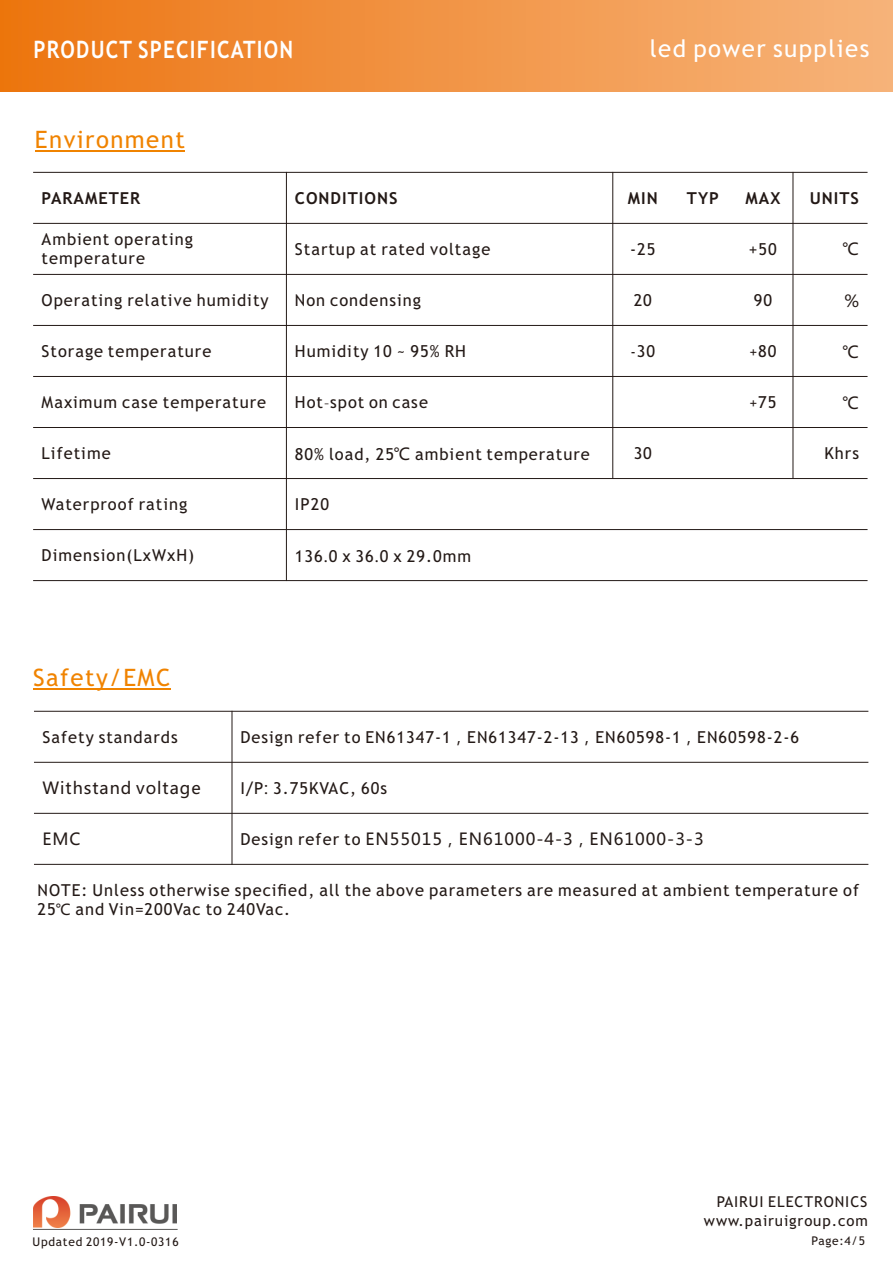
<style>
.page{position:relative;width:893px;height:1263px;background:#fff}
.page>*{position:absolute;margin:0;border:0;box-sizing:border-box;transform-origin:0 0}
.t1{font:24px "Trebuchet MS";letter-spacing:.06em;color:#f08300}
.t2{font:700 24px "Trebuchet MS";letter-spacing:.06em;color:#fff;scale:.86 1}
.t3{font:24px "Trebuchet MS";letter-spacing:.06em;color:#fff}
.t4{font:16.5px/19.2px "Trebuchet MS";letter-spacing:.06em;color:#231916}
.t5{font:16.5px "Microsoft Ya Hei";letter-spacing:.06em;color:#231916}
.t6{font:700 16.5px "Trebuchet MS";letter-spacing:.06em;color:#231916}
.t7{font:15px "Trebuchet MS";letter-spacing:.06em;color:#231916}
.t8{font:12px "Trebuchet MS";letter-spacing:.06em;color:#231916}
.s1{font-size:15px}
.s2{font-family:"Adobe Fangsong Std"}
.s3{font-family:"Microsoft Ya Hei"}
.s4{font-family:"Trebuchet MS"}
.s5{font-family:"Microsoft Ya Hei";font-size:15px}
</style>
<div class="page">
<hr style="left:35px;top:150px;width:150px;height:1px;background:#f08300">
<hr style="left:286px;top:172px;width:1px;height:409px;background:#231916">
<hr style="left:612px;top:172px;width:1px;height:307px;background:#231916">
<hr style="left:792px;top:172px;width:1px;height:307px;background:#231916">
<hr style="left:33px;top:580px;width:834px;height:1px;background:#231916">
<hr style="left:33px;top:529px;width:834px;height:1px;background:#231916">
<hr style="left:33px;top:478px;width:834px;height:1px;background:#231916">
<hr style="left:33px;top:427px;width:834px;height:1px;background:#231916">
<hr style="left:33px;top:376px;width:834px;height:1px;background:#231916">
<hr style="left:33px;top:325px;width:834px;height:1px;background:#231916">
<hr style="left:33px;top:274px;width:834px;height:1px;background:#231916">
<hr style="left:33px;top:223px;width:834px;height:1px;background:#231916">
<hr style="left:33px;top:172px;width:834px;height:1px;background:#231916">
<hr style="left:33px;top:688px;width:137px;height:1px;background:#f08300">
<div style="left:0;top:0;width:893px;height:91px;background:linear-gradient(to right,#ec7511,#f6b47b)"></div>
<img style="left:33px;top:1196px;width:143px;height:31px">
<hr style="left:33px;top:1229px;width:145px;height:1px;background:#595857">
<hr style="left:232px;top:711px;width:1px;height:154px;background:#231916">
<hr style="left:34px;top:864px;width:834px;height:1px;background:#231916">
<hr style="left:34px;top:813px;width:834px;height:1px;background:#231916">
<hr style="left:34px;top:762px;width:834px;height:1px;background:#231916">
<hr style="left:34px;top:711px;width:834px;height:1px;background:#231916">
<h1 class="t2" style="left:33px;top:40px;width:304px">PRODUCT SPECIFICATION</h1>
<h1 class="t3" style="left:650px;top:39px;width:221px">led power supplies</h1>
<h1 class="t1" style="left:35px;top:130px;width:151px">Environment</h1>
<p class="t6" style="left:42px;top:192px;width:100px">PARAMETER</p>
<p class="t6" style="left:295px;top:192px;width:104px">CONDITIONS</p>
<p class="t6" style="left:628px;top:192px;width:31px">MIN</p>
<p class="t6" style="left:687px;top:192px;width:33px">TYP</p>
<p class="t6" style="left:746px;top:192px;width:36px">MAX</p>
<p class="t6" style="left:810px;top:192px;width:51px">UNITS</p>
<p class="t4" style="left:42px;top:231px;width:153px">Ambient operating temperature</p>
<p class="t4" style="left:295px;top:241px;width:197px">Startup at rated voltage</p>
<p class="t4" style="left:630px;top:241px;width:27px">-25</p>
<p class="t4" style="left:749px;top:241px;width:29px">+50</p>
<p class="t5" style="left:842px;top:242px;width:18px">℃</p>
<p class="t4" style="left:42px;top:292px;width:229px">Operating relative humidity</p>
<p class="t4" style="left:295px;top:292px;width:128px">Non condensing</p>
<p class="t4" style="left:634px;top:292px;width:20px">20</p>
<p class="t4" style="left:754px;top:292px;width:20px">90</p>
<p class="t5" style="left:844px;top:293px;width:16px">%</p>
<p class="t4" style="left:42px;top:343px;width:171px">Storage temperature</p>
<p class="t4" style="left:295px;top:343px;width:173px">Humidity 10 ~ 95% RH</p>
<p class="t4" style="left:630px;top:343px;width:26px"><span class="s1">-</span>30</p>
<p class="t4" style="left:749px;top:343px;width:29px"><span class="s1">+</span>80</p>
<p class="t5" style="left:842px;top:344px;width:18px">℃</p>
<p class="t4" style="left:42px;top:394px;width:226px">Maximum case temperature</p>
<p class="t4" style="left:295px;top:394px;width:135px">Hot<span class="s2">-</span>spot on case</p>
<p class="t4" style="left:749px;top:394px;width:29px"><span class="s1">+</span>75</p>
<p class="t5" style="left:842px;top:395px;width:18px">℃</p>
<p class="t4" style="left:42px;top:445px;width:71px">Lifetime</p>
<p class="t4" style="left:295px;top:446px;width:296px">80% load, 25<span class="s3">℃</span> ambient temperature</p>
<p class="t4" style="left:634px;top:445px;width:20px">30</p>
<p class="t4" style="left:824px;top:445px;width:36px">Khrs</p>
<p class="t4" style="left:42px;top:496px;width:147px">Waterproof rating</p>
<p class="t4" style="left:295px;top:496px;width:36px">IP20</p>
<p class="t4" style="left:42px;top:547px;width:154px">Dimension(LxWxH)</p>
<p class="t4" style="left:295px;top:548px;width:178px">136<span class="s3">.</span>0 x 36<span class="s3">.</span>0 x 29.0mm</p>
<h1 class="t1" style="left:33px;top:669px;width:139px">Safety/EMC</h1>
<p class="t4" style="left:42px;top:729px;width:137px">Safety standards</p>
<p class="t4" style="left:240px;top:729px;width:560px">Design refer to EN61347-1<span class="s3">，</span>EN61347-2-13<span class="s3">，</span>EN60598-1<span class="s3">，</span>EN60598-2-6</p>
<p class="t5" style="left:42px;top:781px;width:160px">Withstand voltage</p>
<p class="t4" style="left:240px;top:780px;width:148px">I<span class="s3">/</span>P<span class="s3">:</span> 3.75KVAC, 60s</p>
<p class="t5" style="left:42px;top:832px;width:40px">EMC</p>
<p class="t5" style="left:240px;top:832px;width:465px"><span class="s4">Design refer to</span> EN55015，EN61000-4-3，EN61000-3-3</p>
<p class="t4" style="left:38px;top:881px;width:823px">NOTE: Unless otherwise specified, all the above parameters are measured at ambient temperature of<br>25<span class="s5">℃</span> and Vin=200Vac to 240Vac.</p>
<p class="t8" style="left:33px;top:1237px;width:147px">Updated 2019-V1.0-0316</p>
<p class="t7" style="left:717px;top:1196px;width:152px">PAIRUI ELECTRONICS</p>
<p class="t7" style="left:704px;top:1215px;width:165px">www.pairuigroup.com</p>
<p class="t8" style="left:812px;top:1236px;width:55px">Page:4/5</p>
</div>
